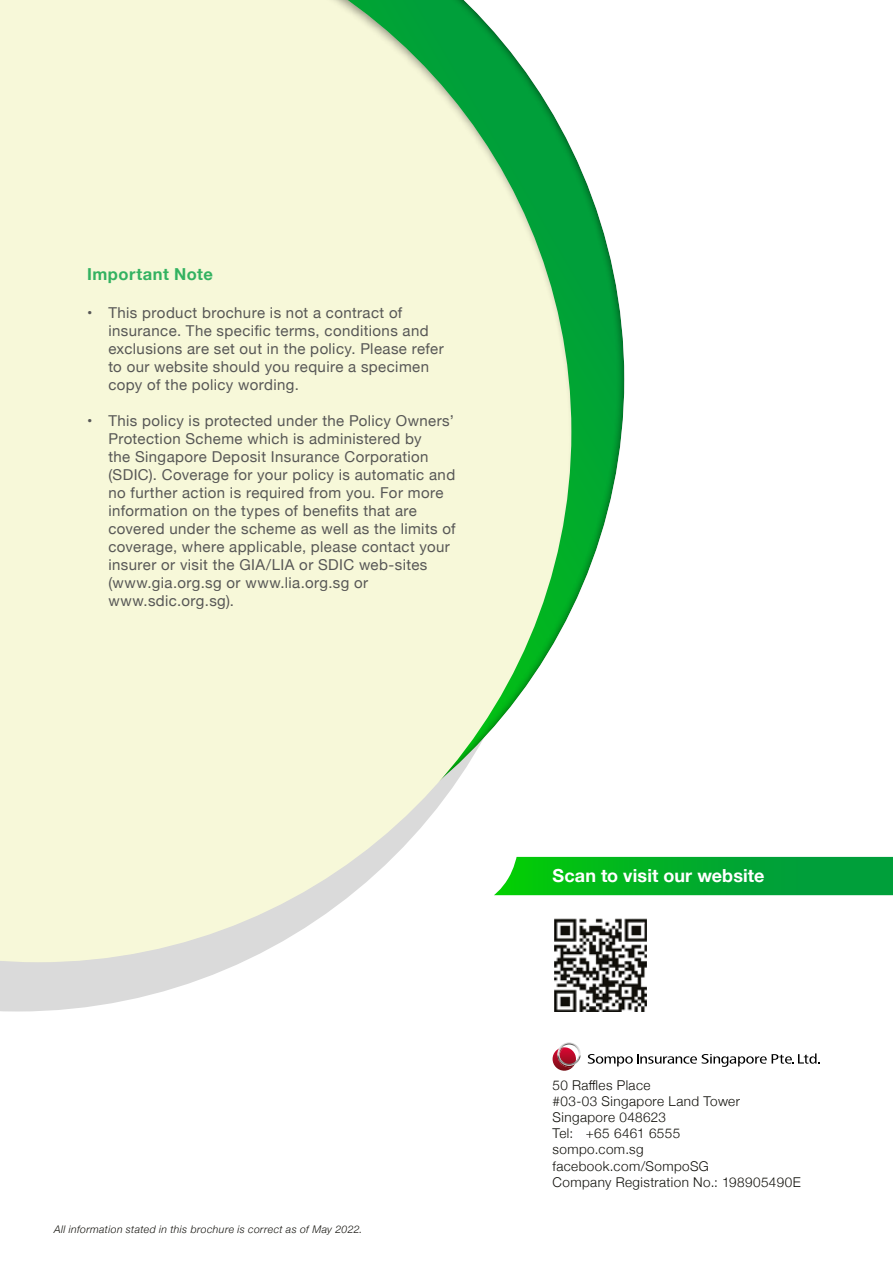
<style>
.page{position:relative;width:893px;height:1263px;background:#fff}
.page>*{position:absolute;margin:0;border:0;box-sizing:border-box;transform-origin:0 0}
.t1{font:700 18px "Helvetica Neue";letter-spacing:.005em;color:#fff}
.t2{font:700 16.5px "Helvetica Neue";letter-spacing:.03em;color:#33b261}
.t3{font:15px/18px "Helvetica Neue";letter-spacing:.025em;color:#575756}
.t4{font:300 13.5px/16.2px "Helvetica Neue";letter-spacing:.03em;color:#12110c}
.t5{font:italic 300 10.5px "Helvetica Neue";letter-spacing:.035em;color:#12110c}
</style>
<div class="page">
<svg style="left:0;top:963px;width:240px;height:48px;fill:#dadada"></svg>
<div style="left:0;top:0;width:637px;height:911px;background:#000;opacity:.75"></div>
<div style="left:0;top:0;width:584px;height:963px;background:#000;opacity:.45"></div>
<svg style="left:494px;top:857px;width:399px;height:38px;background:#0ab130"></svg>
<img style="left:554px;top:919px;width:93px;height:93px">
<svg style="left:553px;top:1042px;width:28px;height:29px"></svg>
<svg style="left:588px;top:1053px;width:231px;height:14px"></svg>
<p class="t2" style="left:87px;top:261px;width:127px">Important Note</p>
<p class="t3" style="left:108px;top:304px;width:337px;text-indent:-21px">• This product brochure is not a contract of insurance. The specific terms, conditions and exclusions are set out in the policy. Please refer to our website should you require a specimen copy of the policy wording.</p>
<p class="t3" style="left:108px;top:412px;width:349px;text-indent:-21px">• This policy is protected under the Policy Owners’ Protection Scheme which is administered by<br>the Singapore Deposit Insurance Corporation (SDIC). Coverage for your policy is automatic and no further action is required from you. For more information on the types of benefits that are covered under the scheme as well as the limits of coverage, where applicable, please contact your insurer or visit the GIA/LIA or SDIC web-sites (www.gia.org.sg or www.lia.org.sg or www.sdic.org.sg).</p>
<p class="t5" style="left:54px;top:1220px;width:310px">All information stated in this brochure is correct as of May 2022.</p>
<p class="t1" style="left:553px;top:861px;width:214px">Scan to visit our website</p>
<p class="t4" style="left:553px;top:1076px;width:250px">50 Raffles Place<br>#03-03 Singapore Land Tower<br>Singapore 048623<br>Tel: +65 6461 6555<br>sompo.com.sg facebook.com/SompoSG<br>Company Registration No.: 198905490E</p>
</div>
